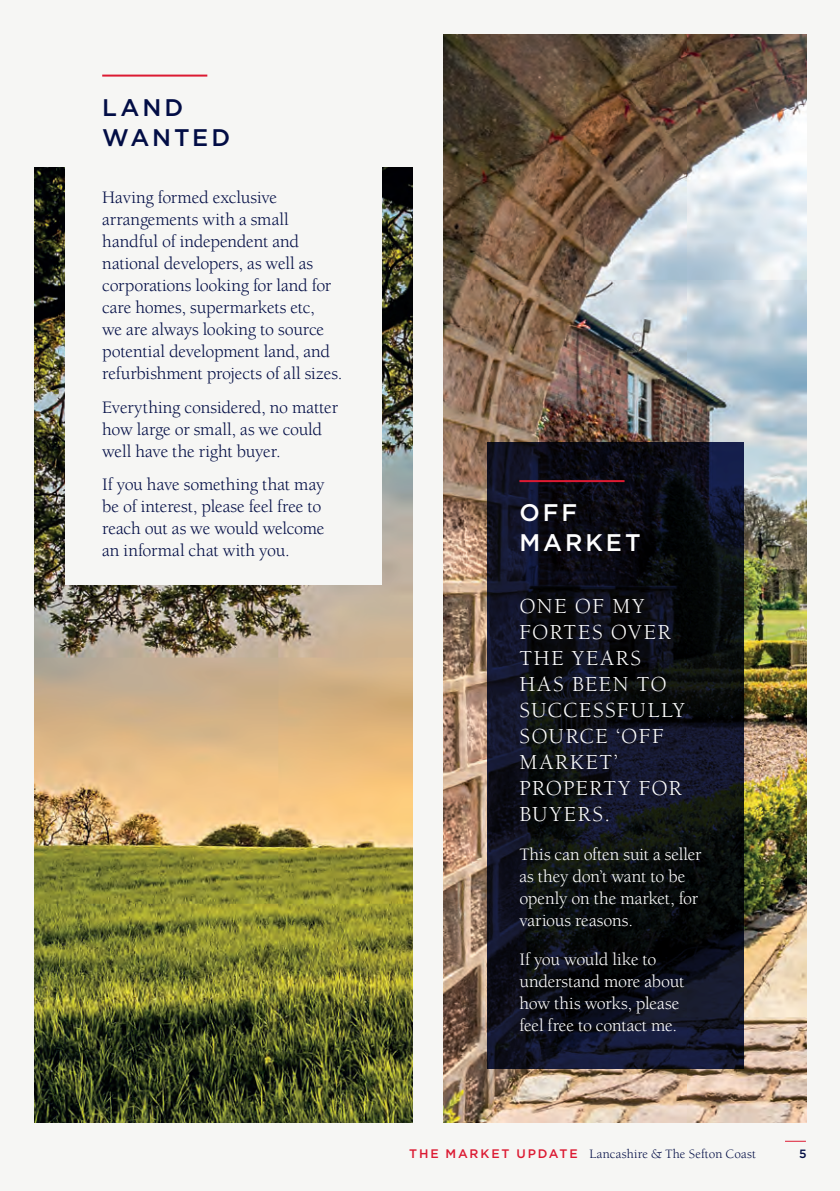
<style>
.page{position:relative;width:840px;height:1191px;background:#fff}
.page>*{position:absolute;margin:0;border:0;box-sizing:border-box;transform-origin:0 0}
.t1{font:500 24px/30px "Gotham";letter-spacing:.12em;color:#020d45}
.t2{font:500 24px/30px "Gotham";letter-spacing:.125em;color:#fff}
.t3{font:22px/26px "Berkeley";letter-spacing:.07em;color:#fff}
.t4{font:18px/22px "Berkeley";letter-spacing:-.015em;color:#020d45}
.t5{font:18px/22px "Berkeley";letter-spacing:-.01em;color:#fff}
.t6{font:13.2px "Berkeley";letter-spacing:.015em;color:#020d45}
.t7{font:500 12px "Gotham";color:#020d45}
.s1{font-family:"Gotham";font-weight:500;font-size:12.4px;color:#dc1a32}
</style>
<div class="page">
<div style="left:0;top:0;width:839px;height:1191px;background:#f6f6f4"></div>
<img style="left:34px;top:167px;width:378px;height:956px">
<img style="left:443px;top:34px;width:363px;height:1089px">
<svg style="left:487px;top:442px;width:256px;height:627px;background:#0d0f19"></svg>
<hr style="left:519px;top:480px;width:105px;height:2px;background:#dc1a32">
<div style="left:65px;top:34px;width:316px;height:551px;background:#f6f6f4"></div>
<hr style="left:102px;top:75px;width:105px;height:2px;background:#dc1a32">
<svg style="left:785px;top:1140px;width:20px;height:1px"></svg>
<p class="t1" style="left:102px;top:92px;width:129px">LAND<br>WANTED</p>
<p class="t4" style="left:102px;top:187px;width:242px">Having formed exclusive arrangements with a small handful of independent and national developers, as well as corporations looking for land for care homes, supermarkets etc,<br>we are always looking to source potential development land, and refurbishment projects of all sizes.</p>
<p class="t4" style="left:102px;top:396px;width:237px">Everything considered, no matter how large or small, as we could well have the right buyer.</p>
<p class="t4" style="left:102px;top:474px;width:224px">If you have something that may be of interest, please feel free to reach out as we would welcome an informal chat with you.</p>
<p class="t2" style="left:519px;top:497px;width:123px">OFF<br>MARKET</p>
<p class="t3" style="left:519px;top:594px;width:167px">ONE OF MY<br>FORTES OVER<br>THE YEARS<br>HAS BEEN TO<br>SUCCESSFULLY<br>SOURCE ‘OFF<br>MARKET’<br>PROPERTY FOR<br>BUYERS.</p>
<p class="t5" style="left:519px;top:844px;width:183px">This can often suit a seller as they don’t want to be openly on the market, for various reasons.</p>
<p class="t5" style="left:519px;top:949px;width:166px">If you would like to understand more about how this works, please feel free to contact me.</p>
<p class="t6" style="left:409px;top:1147px;width:348px"><span class="s1">THE MARKET UPDATE</span> Lancashire &amp; The Sefton Coast</p>
<p class="t7" style="left:798px;top:1146px;width:9px">5</p>
</div>
